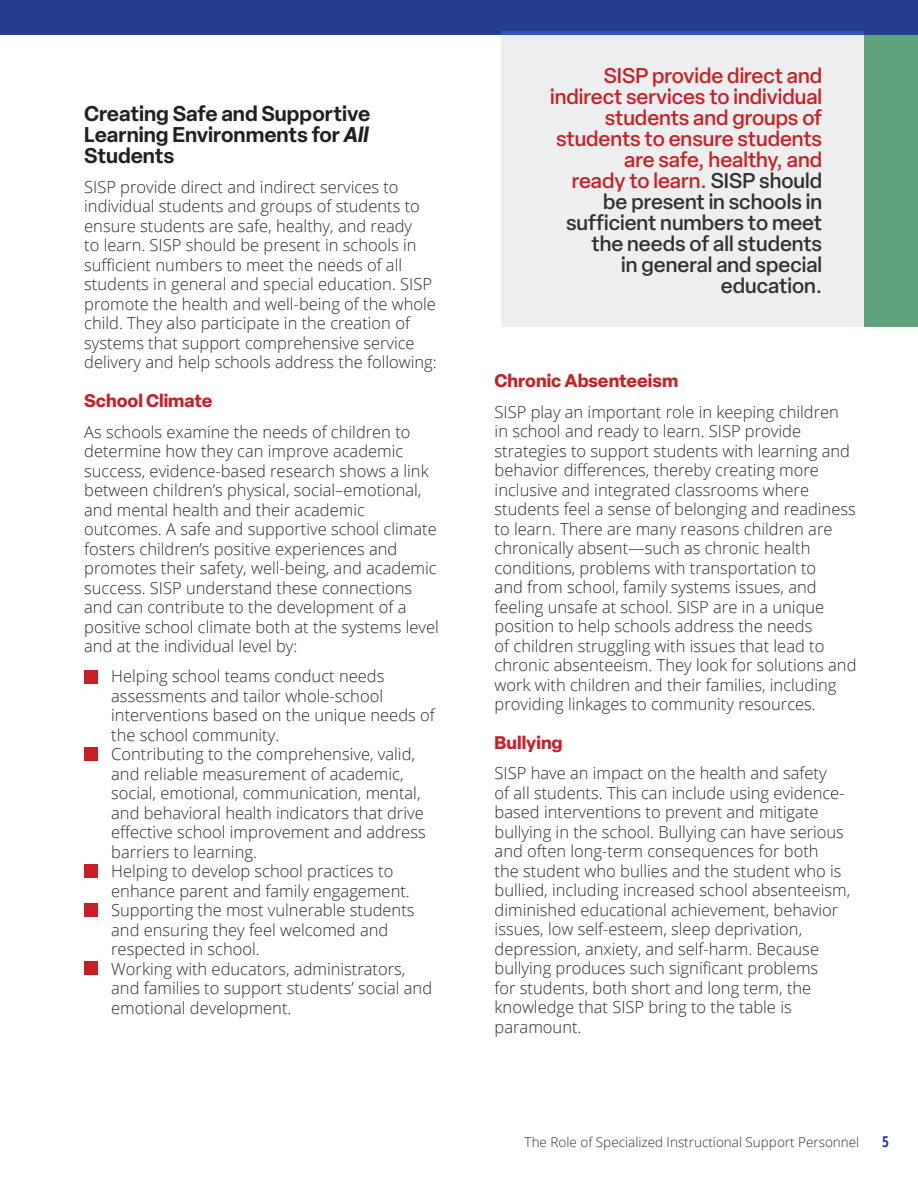
<style>
.page{position:relative;width:918px;height:1188px;background:#fff}
.page>*{position:absolute;margin:0;border:0;box-sizing:border-box;transform-origin:0 0}
.title_2{font:500 21px/21px "Elza";color:#c81f26;text-align:right}
.title_4{font:600 21px/21px "Elza";color:#231f20;text-align:justify}
.body_text{font:700 18px "Elza";color:#c81f26}
.body_text-2{font:300 16.5px/19.5px "Open Sans";color:#2b292a}
.t1{font:700 condensed 15px "Open Sans";color:#253f8e}
.t2{font:300 13.5px "Open Sans";color:#312f30}
.s1{font-weight:700;font-style:italic}
.s2{color:#312f30}
</style>
<div class="page">
<div style="left:501px;top:31px;width:363px;height:296px;background:#edeeef"></div>
<div style="left:864px;top:35px;width:54px;height:292px;background:#5fa17a"></div>
<div style="left:0;top:0;width:918px;height:35px;background:#253f8e"></div>
<div style="left:84px;top:671px;width:14px;height:13px;background:#c81f26"></div>
<div style="left:84px;top:747px;width:14px;height:13px;background:#c81f26"></div>
<div style="left:84px;top:864px;width:14px;height:13px;background:#c81f26"></div>
<div style="left:84px;top:903px;width:14px;height:13px;background:#c81f26"></div>
<div style="left:84px;top:961px;width:14px;height:14px;background:#c81f26"></div>
<p class="title_4" style="left:84px;top:102px;width:288px">Creating Safe and Supportive Learning Environments for <span class="s1">All </span>Students</p>
<p class="body_text-2" style="left:84px;top:177px;width:354px">SISP provide direct and indirect services to individual students and groups of students to ensure students are safe, healthy, and ready<br>to learn. SISP should be present in schools in sufficient numbers to meet the needs of all students in general and special education. SISP promote the health and well-being of the whole child. They also participate in the creation of systems that support comprehensive service delivery and help schools address the following:</p>
<p class="body_text" style="left:84px;top:388px;width:130px">School Climate</p>
<p class="body_text-2" style="left:84px;top:421px;width:356px">As schools examine the needs of children to determine how they can improve academic success, evidence-based research shows a link between children’s physical, social–emotional, and mental health and their academic outcomes. A safe and supportive school climate fosters children’s positive experiences and promotes their safety, well-being, and academic success. SISP understand these connections and can contribute to the development of a positive school climate both at the systems level and at the individual level by:</p>
<p class="body_text-2" style="left:111px;top:666px;width:325px">Helping school teams conduct needs assessments and tailor whole-school interventions based on the unique needs of the school community.</p>
<p class="body_text-2" style="left:111px;top:744px;width:316px">Contributing to the comprehensive, valid, and reliable measurement of academic, social, emotional, communication, mental, and behavioral health indicators that drive effective school improvement and address barriers to learning.</p>
<p class="body_text-2" style="left:111px;top:861px;width:300px">Helping to develop school practices to enhance parent and family engagement.</p>
<p class="body_text-2" style="left:111px;top:900px;width:305px">Supporting the most vulnerable students and ensuring they feel welcomed and respected in school.</p>
<p class="body_text-2" style="left:111px;top:959px;width:322px">Working with educators, administrators, and families to support students’ social and emotional development.</p>
<p class="title_2" style="left:550px;top:65px;width:273px">SISP provide direct and indirect services to individual students and groups of students to ensure students are safe, healthy, and<br>ready to learn. <span class="s2">SISP should be present in schools in sufficient numbers to meet the needs of all students<br>in general and special education.</span></p>
<p class="body_text" style="left:495px;top:368px;width:185px">Chronic Absenteeism</p>
<p class="body_text-2" style="left:495px;top:401px;width:363px">SISP play an important role in keeping children in school and ready to learn. SISP provide strategies to support students with learning and behavior differences, thereby creating more inclusive and integrated classrooms where students feel a sense of belonging and readiness to learn. There are many reasons children are chronically absent—such as chronic health conditions, problems with transportation to<br>and from school, family systems issues, and feeling unsafe at school. SISP are in a unique position to help schools address the needs<br>of children struggling with issues that lead to chronic absenteeism. They look for solutions and work with children and their families, including providing linkages to community resources.</p>
<p class="body_text" style="left:495px;top:730px;width:70px">Bullying</p>
<p class="body_text-2" style="left:495px;top:763px;width:357px">SISP have an impact on the health and safety<br>of all students. This can include using evidence&shy;based interventions to prevent and mitigate bullying in the school. Bullying can have serious and often long-term consequences for both<br>the student who bullies and the student who is bullied, including increased school absenteeism, diminished educational achievement, behavior issues, low self-esteem, sleep deprivation, depression, anxiety, and self-harm. Because bullying produces such significant problems<br>for students, both short and long term, the knowledge that SISP bring to the table is paramount.</p>
<p class="t2" style="left:525px;top:1133px;width:336px">The Role of Specialized Instructional Support Personnel</p>
<p class="t1" style="left:882px;top:1131px;width:8px">5</p>
</div>
